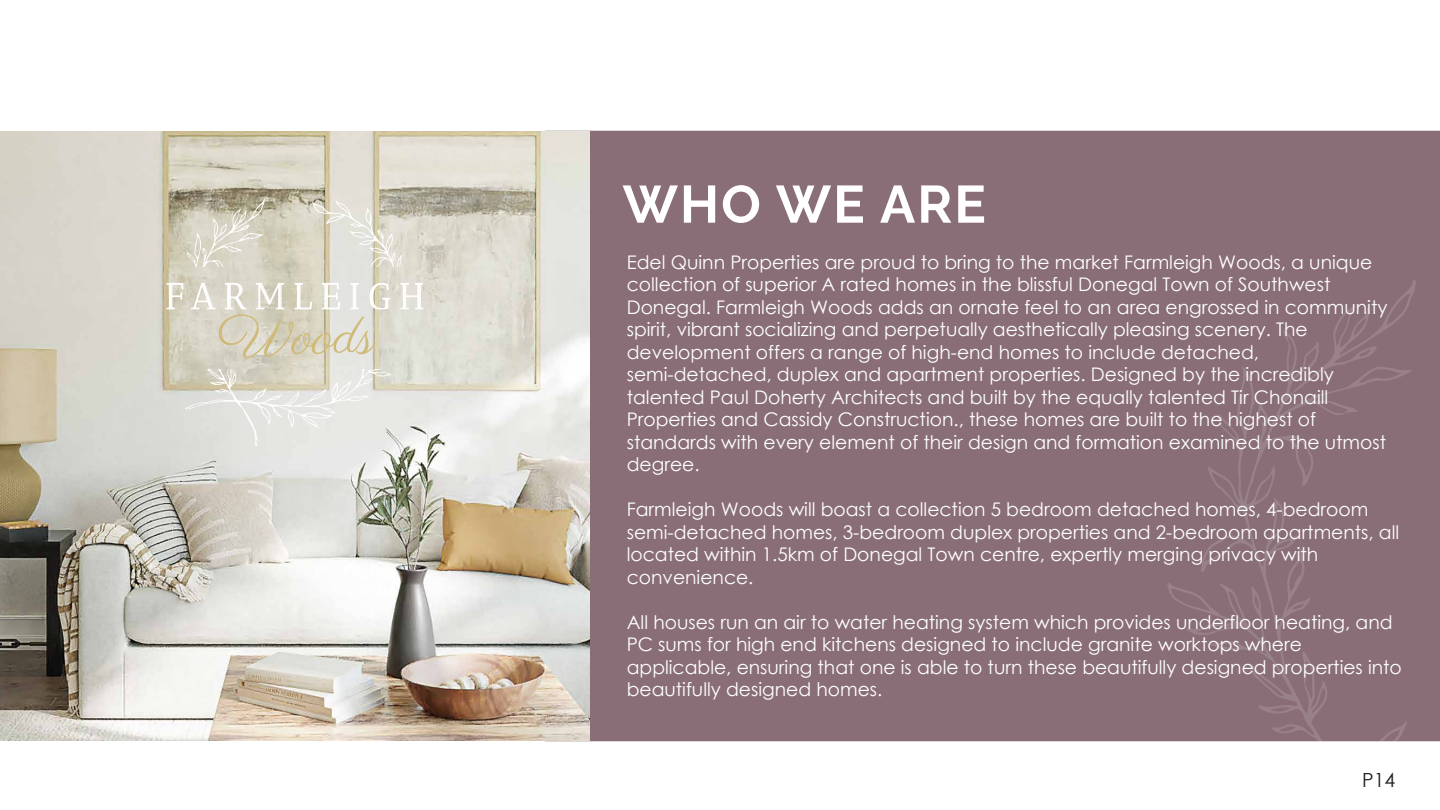
<style>
.page{position:relative;width:1440px;height:810px;background:#fff}
.page>*{position:absolute;margin:0;border:0;box-sizing:border-box;transform-origin:0 0}
.t1{font:100 52.5px "Raleway";letter-spacing:.04em;color:#fff}
.t2{font:36.15px "Antic Didone";letter-spacing:.24em;color:#fff}
.t3{font:19.5px "Century Gothic";color:#231f20}
.t4{font:18.75px/22.5px "Century Gothic";color:#fff}
</style>
<div class="page">
<div style="left:590px;top:131px;width:850px;height:610px;background:#896e77"></div>
<img style="left:0;top:131px;width:590px;height:610px">
<svg style="left:1167px;top:284px;width:273px;height:458px;fill:#896e77"></svg>
<svg style="left:1293px;top:279px;width:123px;height:114px"></svg>
<svg style="left:176px;top:369px;width:238px;height:77px"></svg>
<svg style="left:182px;top:199px;width:227px;height:68px"></svg>
<svg style="left:166px;top:282px;width:18px;height:28px"></svg>
<svg style="left:191px;top:280px;width:199px;height:78px"></svg>
<svg style="left:400px;top:282px;width:24px;height:28px"></svg>
<h2 class="t2" style="left:165px;top:275px;width:261px">FARMLEIGH</h2>
<h1 class="t1" style="left:623px;top:162px;width:365px">WHO WE ARE</h1>
<p class="t4" style="left:627px;top:250px;width:762px">Edel Quinn Properties are proud to bring to the market Farmleigh Woods, a unique collection of superior A rated homes in the blissful Donegal Town of Southwest Donegal. Farmleigh Woods adds an ornate feel to an area engrossed in community spirit, vibrant socializing and perpetually aesthetically pleasing scenery. The development offers a range of high-end homes to include detached, semi-detached, duplex and apartment properties. Designed by the incredibly talented Paul Doherty Architects and built by the equally talented Tir Chonaill Properties and Cassidy Construction., these homes are built to the highest of standards with every element of their design and formation examined to the utmost degree.</p>
<p class="t4" style="left:627px;top:498px;width:774px">Farmleigh Woods will boast a collection 5 bedroom detached homes, 4-bedroom semi-detached homes, 3-bedroom duplex properties and 2-bedroom apartments, all located within 1.5km of Donegal Town centre, expertly merging privacy with convenience.</p>
<p class="t4" style="left:627px;top:610px;width:777px">All houses run an air to water heating system which provides underfloor heating, and PC sums for high end kitchens designed to include granite worktops where applicable, ensuring that one is able to turn these beautifully designed properties into beautifully designed homes.</p>
<p class="t3" style="left:1362px;top:766px;width:35px">P14</p>
</div>
